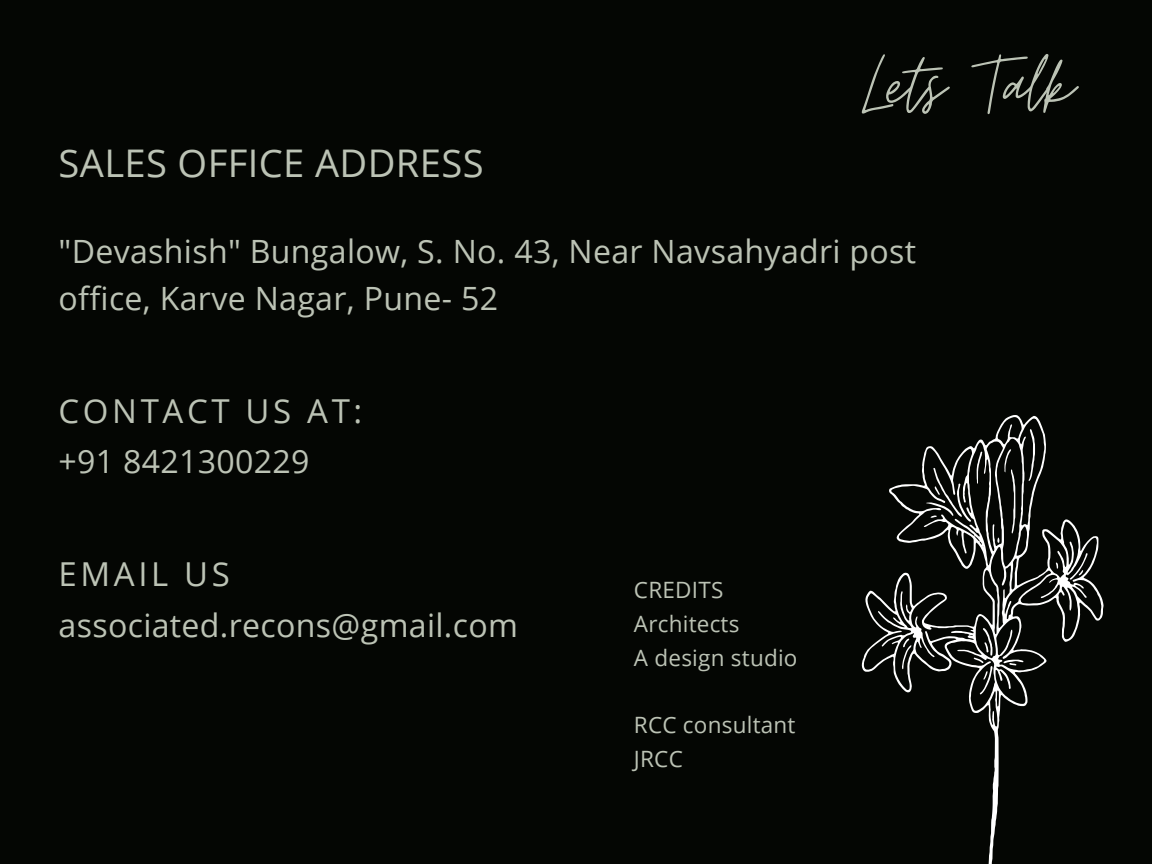
<style>
.page{position:relative;width:1152px;height:864px;background:#040603}
.page>*{position:absolute;margin:0;border:0;box-sizing:border-box;transform-origin:0 0}
.t1{font:90px "Moon Time";color:#bcc3b5}
.t2{font:38.1px "Open Sans";letter-spacing:.01em;color:#bcc3b5}
.t3{font:33px "Open Sans";letter-spacing:.11em;color:#bcc3b5}
.t4{font:32.1px/47.2px "Open Sans";letter-spacing:.01em;color:#bcc3b5}
.t5{font:22.5px/33.8px "Open Sans";letter-spacing:.01em;color:#bcc3b5}
</style>
<div class="page">
<svg style="left:862px;top:415px;width:242px;height:449px"></svg>
<svg style="left:926px;top:468px;width:45px;height:54px"></svg>
<svg style="left:977px;top:452px;width:5px;height:32px"></svg>
<svg style="left:1029px;top:429px;width:6px;height:52px"></svg>
<svg style="left:1003px;top:660px;width:20px;height:6px"></svg>
<svg style="left:1070px;top:553px;width:18px;height:27px"></svg>
<svg style="left:997px;top:449px;width:18px;height:94px"></svg>
<svg style="left:902px;top:639px;width:10px;height:30px"></svg>
<svg style="left:1056px;top:562px;width:2px;height:7px"></svg>
<svg style="left:974px;top:628px;width:19px;height:66px"></svg>
<p class="t2" style="left:59px;top:137px;width:427px">SALES OFFICE ADDRESS</p>
<h1 class="t1" style="left:862px;top:30px;width:214px">Lets Talk</h1>
<p class="t4" style="left:59px;top:227px;width:859px">"Devashish" Bungalow, S. No. 43, Near Navsahyadri post office, Karve Nagar, Pune- 52</p>
<p class="t3" style="left:59px;top:388px;width:305px">CONTACT US AT:</p>
<p class="t4" style="left:59px;top:437px;width:252px">+91 8421300229</p>
<p class="t3" style="left:59px;top:551px;width:173px">EMAIL US</p>
<p class="t4" style="left:59px;top:601px;width:461px">associated.recons@gmail.com</p>
<p class="t5" style="left:634px;top:573px;width:165px">CREDITS<br>Architects<br>A design studio</p>
<p class="t5" style="left:634px;top:708px;width:163px">RCC consultant<br>JRCC</p>
</div>
